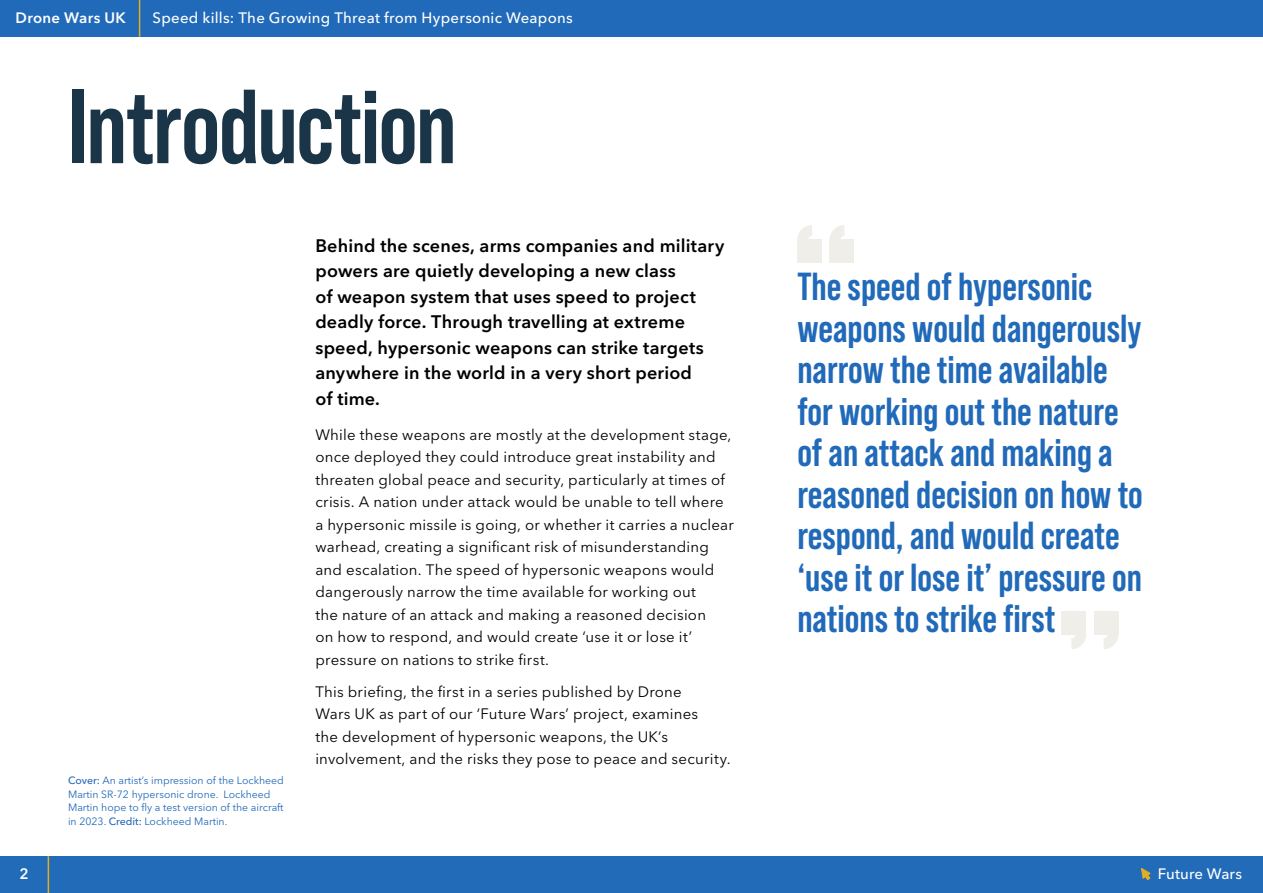
<style>
.page{position:relative;width:1263px;height:893px;background:#fff}
.page>*{position:absolute;margin:0;border:0;box-sizing:border-box;transform-origin:0 0}
.A_head{font:700 105px "Bebas Neue Pro";letter-spacing:-.015em;color:#1a3547}
.Pull_quote{font:700 39.15px/41.5px "Bebas Neue Pro";color:#216ab9}
.Intro_para{font:600 18px/25.5px "Avenir Next LT Pro";letter-spacing:.01em;color:#000}
.Body{font:15px/22.5px "Avenir Next LT Pro";letter-spacing:.015em;color:#000}
.t1{font:500 15px "Avenir Next LT Pro";letter-spacing:.015em;color:#fff}
.t2{font:600 15px "Avenir Next LT Pro";letter-spacing:.02em;color:#fff}
.Footnote{font:10.5px/13.5px "Avenir Next LT Pro";color:#216ab9}
.s1{font-weight:500}
</style>
<div class="page">
<div style="left:0;top:856px;width:1263px;height:37px;background:#226bb8"></div>
<div style="left:0;top:0;width:1263px;height:37px;background:#216ab9"></div>
<svg style="left:1141px;top:868px;width:10px;height:12px"></svg>
<hr style="left:48px;top:856px;width:1px;height:37px;background:#e1af20">
<hr style="left:139px;top:0;width:1px;height:37px;background:#e1af20">
<div style="left:797px;top:239px;width:25px;height:24px;background:#f0eee8"></div>
<div style="left:829px;top:239px;width:25px;height:24px;background:#f0eee8"></div>
<svg style="left:797px;top:225px;width:48px;height:14px"></svg>
<div style="left:1094px;top:611px;width:24px;height:24px;background:#f0eee8"></div>
<div style="left:1061px;top:611px;width:25px;height:24px;background:#f0eee8"></div>
<svg style="left:1071px;top:624px;width:48px;height:25px"></svg>
<p class="t2" style="left:16px;top:9px;width:112px">Drone Wars UK</p>
<p class="t1" style="left:153px;top:9px;width:422px">Speed kills: The Growing Threat from Hypersonic Weapons</p>
<p class="A_head" style="left:68px;top:67px;width:390px">Introduction</p>
<p class="Footnote" style="left:68px;top:774px;width:217px"><span class="s1">Cover:</span> An artist’s impression of the Lockheed Martin SR-72 hypersonic drone. Lockheed Martin hope to fly a test version of the aircraft in 2023. <span class="s1">Credit:</span> Lockheed Martin.</p>
<p class="Intro_para" style="left:315px;top:232px;width:410px">Behind the scenes, arms companies and military powers are quietly developing a new class<br>of weapon system that uses speed to project deadly force. Through travelling at extreme speed, hypersonic weapons can strike targets anywhere in the world in a very short period<br>of time.</p>
<p class="Body" style="left:315px;top:423px;width:420px">While these weapons are mostly at the development stage, once deployed they could introduce great instability and threaten global peace and security, particularly at times of crisis. A nation under attack would be unable to tell where a hypersonic missile is going, or whether it carries a nuclear warhead, creating a significant risk of misunderstanding and escalation. The speed of hypersonic weapons would dangerously narrow the time available for working out<br>the nature of an attack and making a reasoned decision<br>on how to respond, and would create ‘use it or lose it’ pressure on nations to strike first.</p>
<p class="Body" style="left:315px;top:680px;width:417px">This briefing, the first in a series published by Drone<br>Wars UK as part of our ‘Future Wars’ project, examines<br>the development of hypersonic weapons, the UK’s involvement, and the risks they pose to peace and security.</p>
<p class="Pull_quote" style="left:797px;top:265px;width:347px">The speed of hypersonic weapons would dangerously narrow the time available for working out the nature of an attack and making a reasoned decision on how to respond, and would create ‘use it or lose it’ pressure on nations to strike first</p>
<p class="t2" style="left:20px;top:864px;width:11px">2</p>
<p class="t1" style="left:1158px;top:864px;width:86px">Future Wars</p>
</div>
